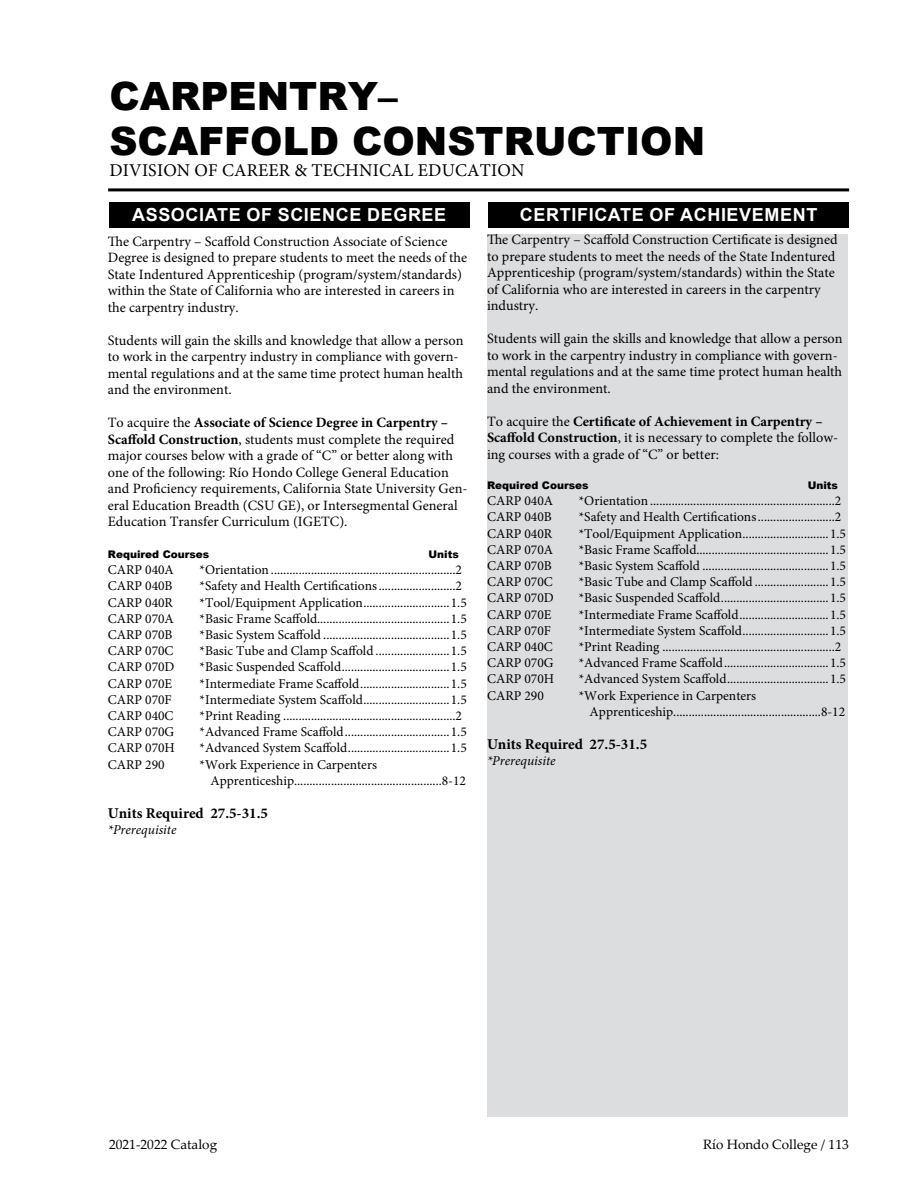
<style>
.page{position:relative;width:918px;height:1188px;background:#fff}
.page>*{position:absolute;margin:0;border:0;box-sizing:border-box;transform-origin:0 0}
.t1{font:900 39px/45px "Arial";color:#000}
.t2{font:700 18px "Arial";letter-spacing:.035em;color:#fff}
.t3{font:18px "Minion Pro";letter-spacing:.01em;color:#000}
.t4{font:700 15px "Minion Pro";color:#000}
.t5{font:14.25px/16.5px "Minion Pro";color:#000}
.t6{font:13.5px/16.2px "Minion Pro";color:#000}
.t7{font:13.5px "Palatino Linotype";color:#000}
.t8{font:italic 13.5px "Minion Pro";color:#000}
.t9{font:900 10.5px "Arial";color:#000}
.s1{font-weight:700}
</style>
<div class="page">
<div style="left:109px;top:202px;width:361px;height:25px;background:#000"></div>
<div style="left:488px;top:202px;width:361px;height:25px;background:#000"></div>
<hr style="left:108px;top:188px;width:741px;height:3px;background:#000">
<div style="left:487px;top:234px;width:361px;height:883px;background:#dcddde"></div>
<h1 class="t1" style="left:109px;top:72px;width:597px">CARPENTRY–<br>SCAFFOLD CONSTRUCTION</h1>
<h2 class="t3" style="left:109px;top:159px;width:417px">DIVISION OF CAREER &amp; TECHNICAL EDUCATION</h2>
<h2 class="t2" style="left:132px;top:202px;width:316px">ASSOCIATE OF SCIENCE DEGREE</h2>
<h2 class="t2" style="left:520px;top:202px;width:299px">CERTIFICATE OF ACHIEVEMENT</h2>
<p class="t5" style="left:108px;top:233px;width:361px">The Carpentry – Scaffold Construction Associate of Science Degree is designed to prepare students to meet the needs of the State Indentured Apprenticeship (program/system/standards) within the State of California who are interested in careers in the carpentry industry.</p>
<p class="t5" style="left:108px;top:332px;width:357px">Students will gain the skills and knowledge that allow a person to work in the carpentry industry in compliance with govern&shy;mental regulations and at the same time protect human health and the environment.</p>
<p class="t5" style="left:108px;top:415px;width:361px">To acquire the <span class="s1">Associate of Science Degree in Carpentry – Scaffold Construction</span>, students must complete the required major courses below with a grade of “C” or better along with one of the following: Río Hondo College General Education and Proficiency requirements, California State University Gen&shy;eral Education Breadth (CSU GE), or Intersegmental General Education Transfer Curriculum (IGETC).</p>
<p class="t9" style="left:108px;top:547px;width:103px">Required Courses</p>
<p class="t9" style="left:429px;top:547px;width:32px">Units</p>
<p class="t6" style="left:108px;top:562px;width:68px">CARP 040A</p>
<p class="t6" style="left:200px;top:562px;width:264px">*Orientation ............................................................2</p>
<p class="t6" style="left:108px;top:578px;width:66px">CARP 040B</p>
<p class="t6" style="left:200px;top:578px;width:264px">*Safety and Health Certifications.........................2</p>
<p class="t6" style="left:108px;top:594px;width:67px">CARP 040R</p>
<p class="t6" style="left:200px;top:594px;width:269px">*Tool/Equipment Application............................1.5</p>
<p class="t6" style="left:108px;top:610px;width:68px">CARP 070A</p>
<p class="t6" style="left:200px;top:610px;width:269px">*Basic Frame Scaffold...........................................1.5</p>
<p class="t6" style="left:108px;top:627px;width:66px">CARP 070B</p>
<p class="t6" style="left:200px;top:627px;width:269px">*Basic System Scaffold .........................................1.5</p>
<p class="t6" style="left:108px;top:643px;width:67px">CARP 070C</p>
<p class="t6" style="left:200px;top:643px;width:269px">*Basic Tube and Clamp Scaffold ........................1.5</p>
<p class="t6" style="left:108px;top:659px;width:68px">CARP 070D</p>
<p class="t6" style="left:200px;top:659px;width:269px">*Basic Suspended Scaffold...................................1.5</p>
<p class="t6" style="left:108px;top:675px;width:66px">CARP 070E</p>
<p class="t6" style="left:200px;top:675px;width:269px">*Intermediate Frame Scaffold.............................1.5</p>
<p class="t6" style="left:108px;top:691px;width:65px">CARP 070F</p>
<p class="t6" style="left:200px;top:691px;width:269px">*Intermediate System Scaffold............................1.5</p>
<p class="t6" style="left:108px;top:708px;width:67px">CARP 040C</p>
<p class="t6" style="left:200px;top:708px;width:264px">*Print Reading ........................................................2</p>
<p class="t6" style="left:108px;top:724px;width:68px">CARP 070G</p>
<p class="t6" style="left:200px;top:724px;width:269px">*Advanced Frame Scaffold..................................1.5</p>
<p class="t6" style="left:108px;top:740px;width:69px">CARP 070H</p>
<p class="t6" style="left:200px;top:740px;width:269px">*Advanced System Scaffold.................................1.5</p>
<p class="t6" style="left:108px;top:756px;width:58px">CARP 290</p>
<p class="t6" style="left:210px;top:756px;width:257px;text-indent:-11px">*Work Experience in Carpenters<br>Apprenticeship................................................8-12</p>
<p class="t4" style="left:108px;top:802px;width:162px">Units Required 27.5-31.5</p>
<p class="t8" style="left:108px;top:820px;width:70px">*Prerequisite</p>
<p class="t5" style="left:487px;top:232px;width:352px">The Carpentry – Scaffold Construction Certificate is designed to prepare students to meet the needs of the State Indentured Apprenticeship (program/system/standards) within the State of California who are interested in careers in the carpentry industry.</p>
<p class="t5" style="left:487px;top:331px;width:357px">Students will gain the skills and knowledge that allow a person to work in the carpentry industry in compliance with govern&shy;mental regulations and at the same time protect human health and the environment.</p>
<p class="t5" style="left:487px;top:413px;width:353px">To acquire the <span class="s1">Certificate of Achievement in Carpentry –<br>Scaffold Construction</span>, it is necessary to complete the follow&shy;ing courses with a grade of “C” or better:</p>
<p class="t9" style="left:487px;top:478px;width:103px">Required Courses</p>
<p class="t9" style="left:808px;top:478px;width:32px">Units</p>
<p class="t6" style="left:487px;top:493px;width:68px">CARP 040A</p>
<p class="t6" style="left:579px;top:493px;width:264px">*Orientation ............................................................2</p>
<p class="t6" style="left:487px;top:509px;width:66px">CARP 040B</p>
<p class="t6" style="left:579px;top:509px;width:264px">*Safety and Health Certifications.........................2</p>
<p class="t6" style="left:487px;top:525px;width:67px">CARP 040R</p>
<p class="t6" style="left:579px;top:525px;width:269px">*Tool/Equipment Application............................1.5</p>
<p class="t6" style="left:487px;top:541px;width:68px">CARP 070A</p>
<p class="t6" style="left:579px;top:541px;width:269px">*Basic Frame Scaffold...........................................1.5</p>
<p class="t6" style="left:487px;top:558px;width:66px">CARP 070B</p>
<p class="t6" style="left:579px;top:558px;width:269px">*Basic System Scaffold .........................................1.5</p>
<p class="t6" style="left:487px;top:574px;width:67px">CARP 070C</p>
<p class="t6" style="left:579px;top:574px;width:269px">*Basic Tube and Clamp Scaffold ........................1.5</p>
<p class="t6" style="left:487px;top:590px;width:68px">CARP 070D</p>
<p class="t6" style="left:579px;top:590px;width:269px">*Basic Suspended Scaffold...................................1.5</p>
<p class="t6" style="left:487px;top:606px;width:66px">CARP 070E</p>
<p class="t6" style="left:579px;top:606px;width:269px">*Intermediate Frame Scaffold.............................1.5</p>
<p class="t6" style="left:487px;top:622px;width:65px">CARP 070F</p>
<p class="t6" style="left:579px;top:622px;width:269px">*Intermediate System Scaffold............................1.5</p>
<p class="t6" style="left:487px;top:639px;width:67px">CARP 040C</p>
<p class="t6" style="left:579px;top:639px;width:264px">*Print Reading ........................................................2</p>
<p class="t6" style="left:487px;top:655px;width:68px">CARP 070G</p>
<p class="t6" style="left:579px;top:655px;width:269px">*Advanced Frame Scaffold..................................1.5</p>
<p class="t6" style="left:487px;top:671px;width:69px">CARP 070H</p>
<p class="t6" style="left:579px;top:671px;width:269px">*Advanced System Scaffold.................................1.5</p>
<p class="t6" style="left:487px;top:687px;width:58px">CARP 290</p>
<p class="t6" style="left:590px;top:687px;width:257px;text-indent:-11px">*Work Experience in Carpenters<br>Apprenticeship................................................8-12</p>
<p class="t4" style="left:487px;top:733px;width:162px">Units Required 27.5-31.5</p>
<p class="t8" style="left:487px;top:751px;width:70px">*Prerequisite</p>
<p class="t7" style="left:109px;top:1135px;width:110px">2021-2022 Catalog</p>
<p class="t7" style="left:703px;top:1135px;width:147px">Río Hondo College / 113</p>
</div>
